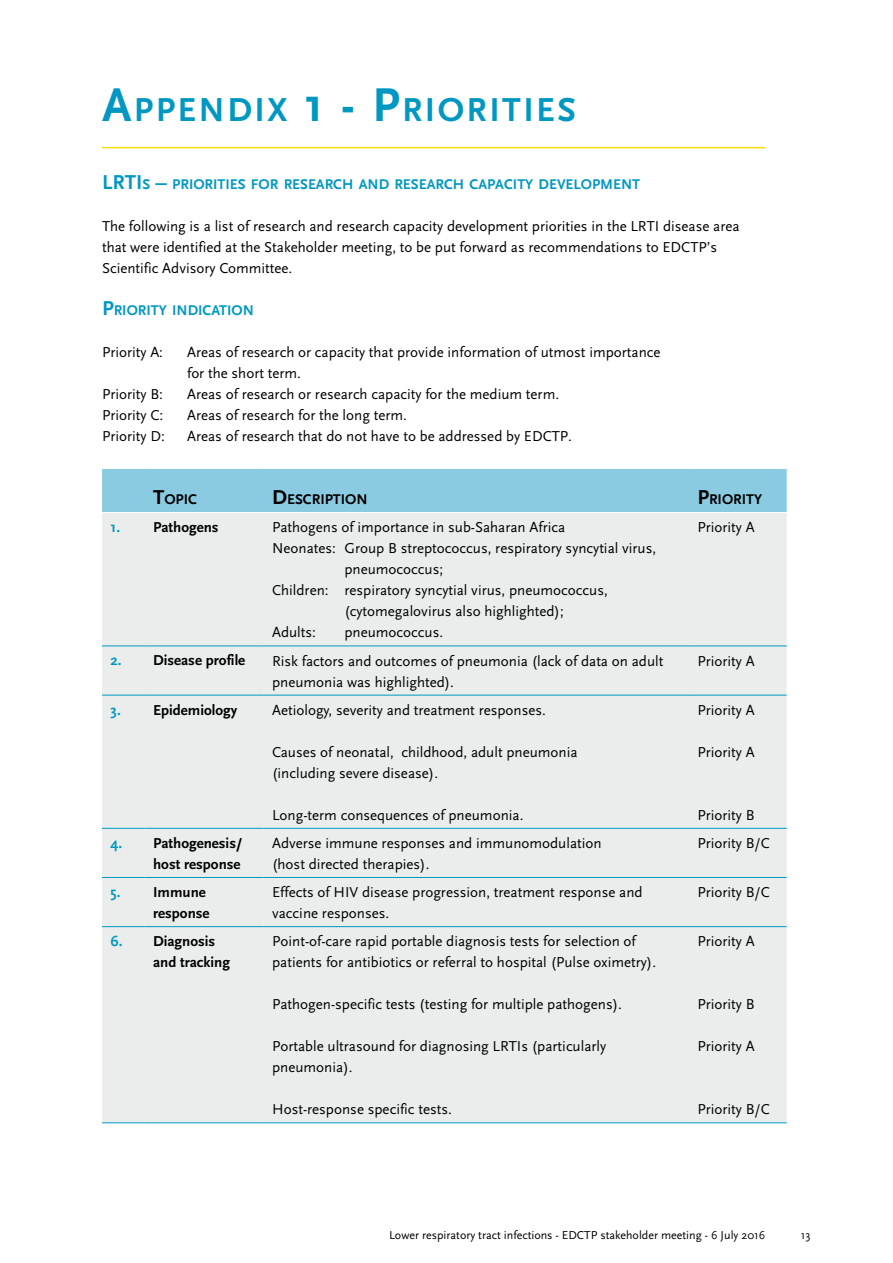
<style>
.page{position:relative;width:893px;height:1263px;background:#fff}
.page>*{position:absolute;margin:0;border:0;box-sizing:border-box;transform-origin:0 0}
.KOP_CAPS{font:700 34.65px "Scala Sans";letter-spacing:.07em;color:#0098c2}
.Platte_tekst{font:15px/21px "Scala Sans";color:#000}
.t1{font:700 15px/21px "Scala Sans";color:#000}
.t2{font:700 15px "Scala Sans";color:#0098c2}
.Tussenkop{font:700 14.7px "Scala Sans";color:#0098c2}
.t3{font:700 14.7px "Scala Sans";color:#000}
.t4{font:12px "Scala Sans";color:#000}
.s1{font-size:49.5px}
.s2{font-size:21px}
</style>
<div class="page">
<hr style="left:102px;top:147px;width:663px;height:1px;background:#ffde00">
<div style="left:102px;top:469px;width:685px;height:43px;background:#8bcbe2"></div>
<div style="left:102px;top:513px;width:685px;height:609px;background:#eaedec"></div>
<hr style="left:145px;top:646px;width:119px;height:1px;background:#0098c2">
<hr style="left:264px;top:646px;width:425px;height:1px;background:#0098c2">
<hr style="left:689px;top:646px;width:98px;height:1px;background:#0098c2">
<hr style="left:145px;top:695px;width:119px;height:1px;background:#0098c2">
<hr style="left:264px;top:695px;width:425px;height:1px;background:#0098c2">
<hr style="left:689px;top:695px;width:98px;height:1px;background:#0098c2">
<hr style="left:145px;top:828px;width:119px;height:1px;background:#0098c2">
<hr style="left:264px;top:828px;width:425px;height:1px;background:#0098c2">
<hr style="left:689px;top:828px;width:98px;height:1px;background:#0098c2">
<hr style="left:145px;top:877px;width:119px;height:1px;background:#0098c2">
<hr style="left:264px;top:877px;width:425px;height:1px;background:#0098c2">
<hr style="left:689px;top:877px;width:98px;height:1px;background:#0098c2">
<hr style="left:145px;top:926px;width:119px;height:1px;background:#0098c2">
<hr style="left:264px;top:926px;width:425px;height:1px;background:#0098c2">
<hr style="left:689px;top:926px;width:98px;height:1px;background:#0098c2">
<hr style="left:145px;top:1122px;width:119px;height:1px;background:#0098c2">
<hr style="left:264px;top:1122px;width:425px;height:1px;background:#0098c2">
<hr style="left:689px;top:1122px;width:98px;height:1px;background:#0098c2">
<hr style="left:102px;top:646px;width:43px;height:1px;background:#0098c2">
<hr style="left:102px;top:695px;width:43px;height:1px;background:#0098c2">
<hr style="left:102px;top:828px;width:43px;height:1px;background:#0098c2">
<hr style="left:102px;top:877px;width:43px;height:1px;background:#0098c2">
<hr style="left:102px;top:926px;width:43px;height:1px;background:#0098c2">
<hr style="left:102px;top:1122px;width:43px;height:1px;background:#0098c2">
<p class="KOP_CAPS" style="left:102px;top:91px;width:53px"><span class="s1">A</span>PPE</p>
<p class="KOP_CAPS" style="left:199px;top:91px;width:379px">NDIX <span class="s1">1 - P</span>RIORITIES</p>
<p class="Tussenkop" style="left:102px;top:176px;width:539px"><span class="s2">LRTI</span> S <span class="s2">–</span> PRIORITIES FOR RESEARCH AND RESEARCH CAPACITY DEVELOPMENT</p>
<p class="Platte_tekst" style="left:102px;top:216px;width:639px">The following is a list of research and research capacity development priorities in the LRTI disease area that were identified at the Stakeholder meeting, to be put forward as recommendations to EDCTP’s<br>Scientific Advisory Committee.</p>
<p class="Tussenkop" style="left:102px;top:302px;width:153px"><span class="s2">P</span>RIORITY INDICATION</p>
<p class="Platte_tekst" style="left:102px;top:342px;width:63px">Priority A:</p>
<p class="Platte_tekst" style="left:187px;top:342px;width:475px">Areas of research or capacity that provide information of utmost importance for the short term.</p>
<p class="Platte_tekst" style="left:102px;top:384px;width:62px">Priority B:</p>
<p class="Platte_tekst" style="left:187px;top:384px;width:374px">Areas of research or research capacity for the medium term.</p>
<p class="Platte_tekst" style="left:102px;top:405px;width:63px">Priority C:</p>
<p class="Platte_tekst" style="left:187px;top:405px;width:221px">Areas of research for the long term.</p>
<p class="Platte_tekst" style="left:102px;top:426px;width:64px">Priority D:</p>
<p class="Platte_tekst" style="left:187px;top:426px;width:386px">Areas of research that do not have to be addressed by EDCTP.</p>
<p class="t3" style="left:153px;top:491px;width:45px"><span class="s2">T</span>OPIC</p>
<p class="t3" style="left:272px;top:491px;width:97px"><span class="s2">D</span>ESCRIPTION</p>
<p class="t3" style="left:697px;top:491px;width:66px"><span class="s2">P</span>RIORITY</p>
<p class="t2" style="left:111px;top:519px;width:11px">1.</p>
<p class="t1" style="left:153px;top:517px;width:67px">Pathogens</p>
<p class="Platte_tekst" style="left:272px;top:517px;width:295px">Pathogens of importance in sub-Saharan Africa</p>
<p class="Platte_tekst" style="left:344px;top:538px;width:313px;text-indent:-72px">Neonates: Group B streptococcus, respiratory syncytial virus, pneumococcus;</p>
<p class="Platte_tekst" style="left:344px;top:580px;width:265px;text-indent:-72px">Children: respiratory syncytial virus, pneumococcus, (cytomegalovirus also highlighted);</p>
<p class="Platte_tekst" style="left:272px;top:622px;width:45px">Adults:</p>
<p class="Platte_tekst" style="left:344px;top:622px;width:100px">pneumococcus.</p>
<p class="Platte_tekst" style="left:697px;top:517px;width:59px">Priority A</p>
<p class="t2" style="left:111px;top:652px;width:13px">2.</p>
<p class="t1" style="left:153px;top:650px;width:94px">Disease profile</p>
<p class="Platte_tekst" style="left:272px;top:650px;width:393px">Risk factors and outcomes of pneumonia (lack of data on adult pneumonia was highlighted).</p>
<p class="Platte_tekst" style="left:697px;top:650px;width:59px">Priority A</p>
<p class="t2" style="left:111px;top:702px;width:12px">3.</p>
<p class="t1" style="left:153px;top:700px;width:86px">Epidemiology</p>
<p class="Platte_tekst" style="left:272px;top:700px;width:275px">Aetiology, severity and treatment responses.</p>
<p class="Platte_tekst" style="left:272px;top:742px;width:307px">Causes of neonatal, childhood, adult pneumonia (including severe disease).</p>
<p class="Platte_tekst" style="left:272px;top:805px;width:253px">Long-term consequences of pneumonia.</p>
<p class="Platte_tekst" style="left:697px;top:700px;width:59px">Priority A</p>
<p class="Platte_tekst" style="left:697px;top:742px;width:59px">Priority A</p>
<p class="Platte_tekst" style="left:697px;top:805px;width:59px">Priority B</p>
<p class="t2" style="left:111px;top:835px;width:13px">4.</p>
<p class="t1" style="left:153px;top:833px;width:91px">Pathogenesis/ host response</p>
<p class="Platte_tekst" style="left:272px;top:833px;width:331px">Adverse immune responses and immunomodulation (host directed therapies).</p>
<p class="Platte_tekst" style="left:697px;top:833px;width:74px">Priority B/C</p>
<p class="t2" style="left:111px;top:884px;width:11px">5.</p>
<p class="t1" style="left:153px;top:882px;width:58px">Immune response</p>
<p class="Platte_tekst" style="left:272px;top:882px;width:372px">Effects of HIV disease progression, treatment response and vaccine responses.</p>
<p class="Platte_tekst" style="left:697px;top:882px;width:74px">Priority B/C</p>
<p class="t2" style="left:111px;top:933px;width:13px">6.</p>
<p class="t1" style="left:153px;top:931px;width:79px">Diagnosis and tracking</p>
<p class="Platte_tekst" style="left:272px;top:931px;width:385px">Point-of-care rapid portable diagnosis tests for selection of patients for antibiotics or referral to hospital (Pulse oximetry).</p>
<p class="Platte_tekst" style="left:272px;top:994px;width:351px">Pathogen-specific tests (testing for multiple pathogens).</p>
<p class="Platte_tekst" style="left:272px;top:1036px;width:336px">Portable ultrasound for diagnosing LRTIs (particularly pneumonia).</p>
<p class="Platte_tekst" style="left:272px;top:1099px;width:181px">Host-response specific tests.</p>
<p class="Platte_tekst" style="left:697px;top:931px;width:59px">Priority A</p>
<p class="Platte_tekst" style="left:697px;top:994px;width:59px">Priority B</p>
<p class="Platte_tekst" style="left:697px;top:1036px;width:59px">Priority A</p>
<p class="Platte_tekst" style="left:697px;top:1099px;width:74px">Priority B/C</p>
<p class="t4" style="left:389px;top:1229px;width:378px">Lower respiratory tract infections - EDCTP stakeholder meeting - 6 July 2016</p>
<p class="t4" style="left:801px;top:1229px;width:11px">13</p>
</div>
